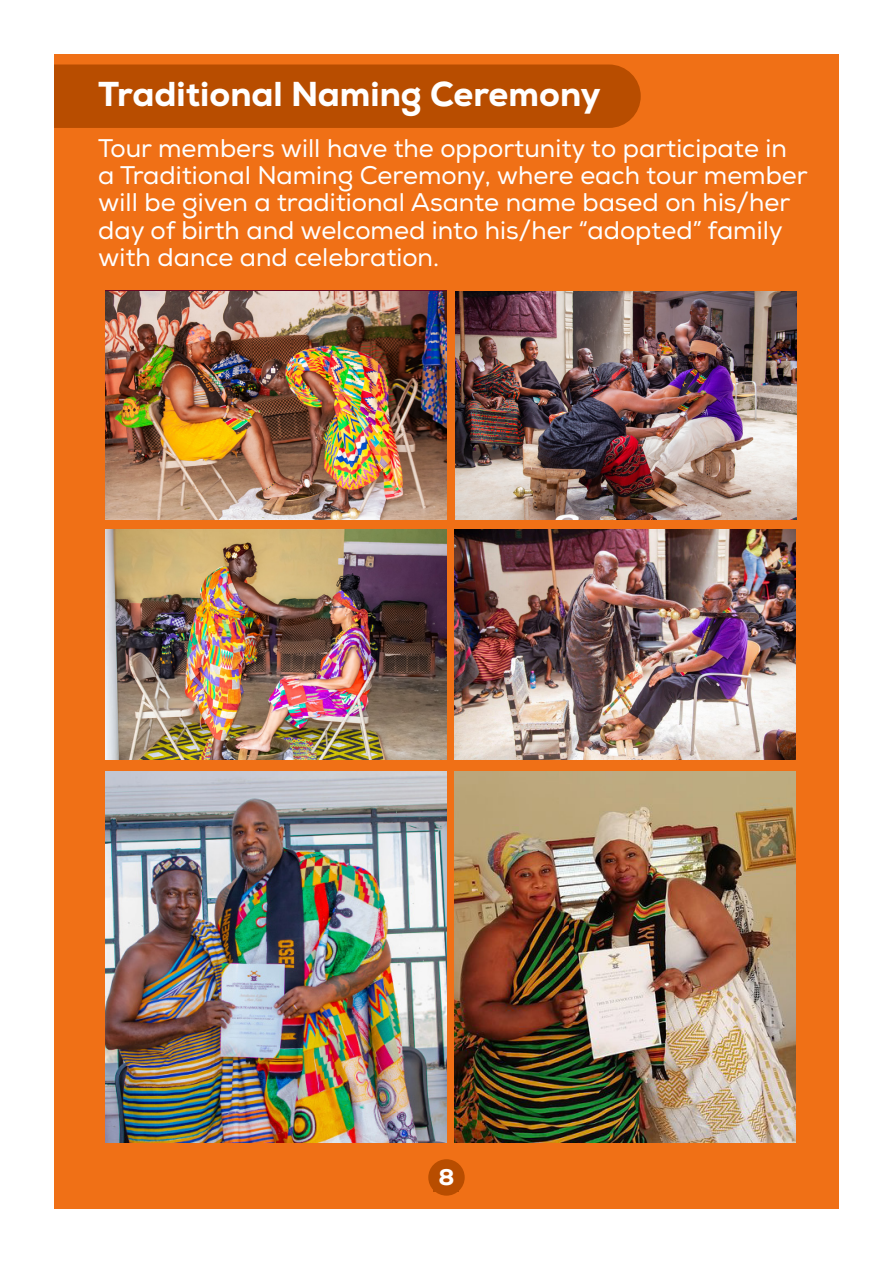
<style>
.page{position:relative;width:893px;height:1263px;background:#fff}
.page>*{position:absolute;margin:0;border:0;box-sizing:border-box;transform-origin:0 0}
.t1{font:800 34.5px "Nexa";color:#fff}
.t2{font:25.5px/27.3px "Nexa";color:#fff}
.t3{font:800 22.5px "Nexa";color:#fff}
</style>
<div class="page">
<div style="left:54px;top:54px;width:785px;height:1155px;background:#f07016"></div>
<div style="left:428px;top:1159px;width:37px;height:37px;background:#b84d00;border-radius:50%"></div>
<img style="left:454px;top:530px;width:342px;height:229px">
<img style="left:455px;top:291px;width:342px;height:229px">
<img style="left:105px;top:291px;width:341px;height:229px">
<div style="left:54px;top:65px;width:587px;height:63px;background:#b84d00"></div>
<img style="left:105px;top:771px;width:341px;height:372px">
<img style="left:454px;top:771px;width:341px;height:372px">
<img style="left:106px;top:530px;width:341px;height:229px">
<p class="t1" style="left:98px;top:72px;width:504px">Traditional Naming Ceremony</p>
<p class="t2" style="left:98px;top:135px;width:711px">Tour members will have the opportunity to participate in a Traditional Naming Ceremony, where each tour member will be given a traditional Asante name based on his/her day of birth and welcomed into his/her “adopted” family with dance and celebration.</p>
<p class="t3" style="left:438px;top:1163px;width:17px">8</p>
</div>
